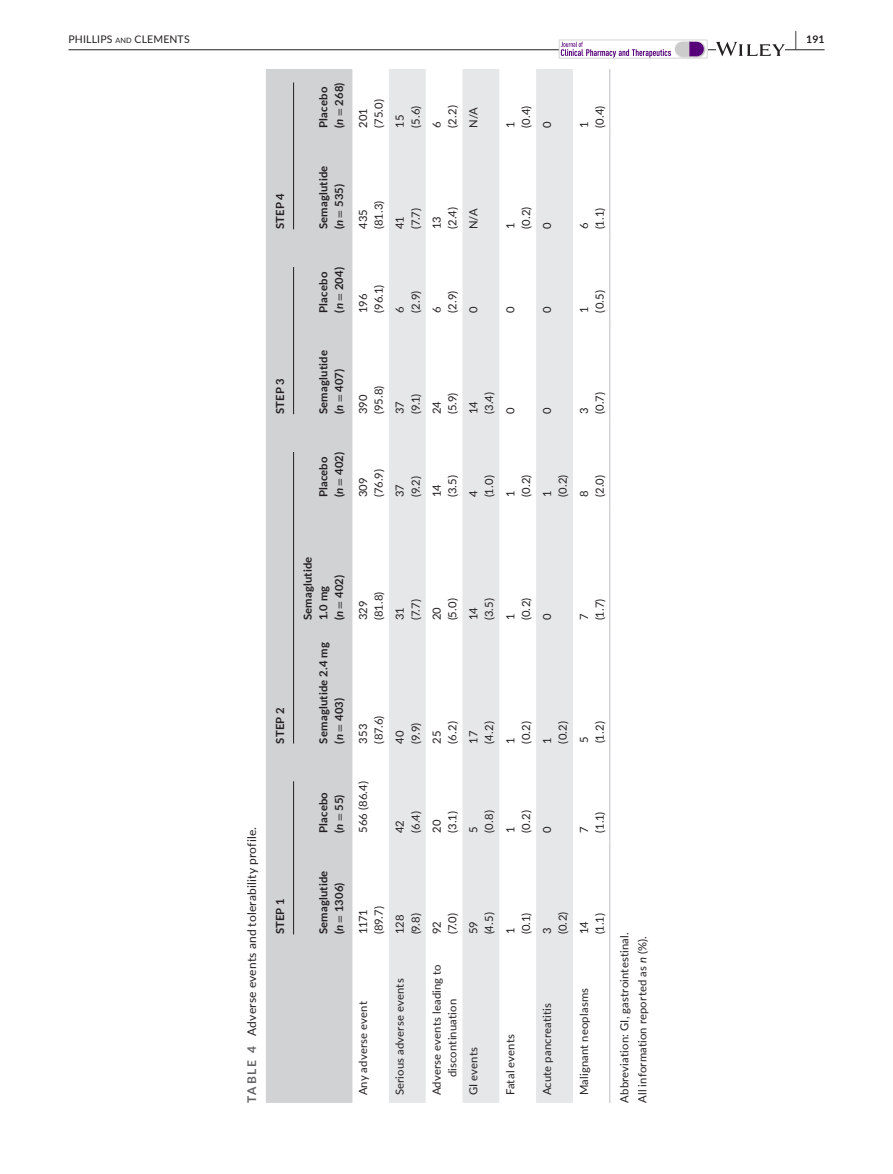
<style>
.page{position:relative;width:893px;height:1174px;background:#fff}
.page>*{position:absolute;margin:0;border:0;box-sizing:border-box;transform-origin:0 0}
.t1{font:12px "Lato";letter-spacing:.015em;color:#231f20}
.t2{font:11.25px/15.8px "Lato";letter-spacing:.015em;color:#231f20}
.t3{font:700 11.25px/15.8px "Lato";letter-spacing:.02em;color:#231f20}
.t4{font:10.5px "Lato";letter-spacing:.015em;color:#231f20}
.t5{font:700 10.5px "Lato";color:#231f20}
.s1{font-size:7.35px}
.s2{font-size:19.5px}
.s3{font-style:italic}
.s4{font-family:"STIX";font-weight:400}
.s5{font-weight:700;color:#636366}
</style>
<div class="page">
<hr style="left:68px;top:49px;width:756px;height:1px;background:#231f20">
<svg style="left:559px;top:40px;width:149px;height:19px"></svg>
<svg style="left:716px;top:42px;width:69px;height:14px"></svg>
<div style="left:266px;top:69px;width:86px;height:1033px;background:#d1d2d4"></div>
<svg style="left:389px;top:69px;width:184px;height:1033px;fill:#e6e7e9"></svg>
<hr style="left:609px;top:942px;width:1px;height:160px;background:#d1d2d4">
<hr style="left:609px;top:840px;width:1px;height:102px;background:#d1d2d4">
<hr style="left:609px;top:751px;width:1px;height:89px;background:#d1d2d4">
<hr style="left:609px;top:628px;width:1px;height:123px;background:#d1d2d4">
<hr style="left:609px;top:505px;width:1px;height:123px;background:#d1d2d4">
<hr style="left:609px;top:422px;width:1px;height:83px;background:#d1d2d4">
<hr style="left:609px;top:320px;width:1px;height:102px;background:#d1d2d4">
<hr style="left:609px;top:237px;width:1px;height:83px;background:#d1d2d4">
<hr style="left:609px;top:135px;width:1px;height:102px;background:#d1d2d4">
<hr style="left:609px;top:69px;width:1px;height:66px;background:#d1d2d4">
<hr style="left:293px;top:781px;width:1px;height:153px;background:#231f20">
<hr style="left:293px;top:452px;width:1px;height:291px;background:#231f20">
<hr style="left:293px;top:267px;width:1px;height:147px;background:#231f20">
<hr style="left:293px;top:83px;width:1px;height:146px;background:#231f20">
<p class="t4" style="left:68px;top:31px;width:123px">PHILLIPS <span class="s1">and</span> CLEMENTS</p>
<p class="t5" style="left:795px;top:31px;width:31px"><span class="s2">|</span> 191</p>
<p class="t3" style="left:272px;top:229px;width:38px;rotate:-90deg">STEP 4</p>
<p class="t3" style="left:272px;top:414px;width:38px;rotate:-90deg">STEP 3</p>
<p class="t3" style="left:315px;top:128px;width:47px;rotate:-90deg">Placebo (<span class="s3">n</span> <span class="s4">=</span> 268)</p>
<p class="t2" style="left:355px;top:128px;width:30px;rotate:-90deg">201 (75.0)</p>
<p class="t2" style="left:391px;top:128px;width:23px;rotate:-90deg">15 (5.6)</p>
<p class="t2" style="left:428px;top:128px;width:24px;rotate:-90deg">6 (2.2)</p>
<p class="t2" style="left:465px;top:128px;width:22px;rotate:-90deg">N/A</p>
<p class="t2" style="left:502px;top:128px;width:24px;rotate:-90deg">1 (0.4)</p>
<p class="t2" style="left:539px;top:128px;width:8px;rotate:-90deg">0</p>
<p class="t2" style="left:576px;top:128px;width:24px;rotate:-90deg">1 (0.4)</p>
<p class="t3" style="left:315px;top:229px;width:65px;rotate:-90deg">Semaglutide (<span class="s3">n</span> <span class="s4">=</span> 535)</p>
<p class="t2" style="left:355px;top:229px;width:30px;rotate:-90deg">435 (81.3)</p>
<p class="t2" style="left:391px;top:229px;width:23px;rotate:-90deg">41 (7.7)</p>
<p class="t2" style="left:428px;top:229px;width:24px;rotate:-90deg">13 (2.4)</p>
<p class="t2" style="left:465px;top:229px;width:22px;rotate:-90deg">N/A</p>
<p class="t3" style="left:315px;top:313px;width:47px;rotate:-90deg">Placebo (<span class="s3">n</span> <span class="s4">=</span> 204)</p>
<p class="t2" style="left:355px;top:313px;width:29px;rotate:-90deg">196 (96.1)</p>
<p class="t2" style="left:391px;top:313px;width:23px;rotate:-90deg">6 (2.9)</p>
<p class="t2" style="left:428px;top:313px;width:23px;rotate:-90deg">6 (2.9)</p>
<p class="t2" style="left:465px;top:313px;width:8px;rotate:-90deg">0</p>
<p class="t2" style="left:502px;top:229px;width:24px;rotate:-90deg">1 (0.2)</p>
<p class="t2" style="left:539px;top:229px;width:8px;rotate:-90deg">0</p>
<p class="t2" style="left:502px;top:313px;width:8px;rotate:-90deg">0</p>
<p class="t2" style="left:539px;top:313px;width:8px;rotate:-90deg">0</p>
<p class="t2" style="left:576px;top:229px;width:23px;rotate:-90deg">6 (1.1)</p>
<p class="t2" style="left:576px;top:313px;width:24px;rotate:-90deg">1 (0.5)</p>
<p class="t3" style="left:315px;top:414px;width:65px;rotate:-90deg">Semaglutide (<span class="s3">n</span> <span class="s4">=</span> 407)</p>
<p class="t2" style="left:355px;top:414px;width:30px;rotate:-90deg">390 (95.8)</p>
<p class="t2" style="left:391px;top:414px;width:22px;rotate:-90deg">37 (9.1)</p>
<p class="t2" style="left:428px;top:414px;width:23px;rotate:-90deg">24 (5.9)</p>
<p class="t2" style="left:465px;top:414px;width:24px;rotate:-90deg">14 (3.4)</p>
<p class="t2" style="left:502px;top:414px;width:8px;rotate:-90deg">0</p>
<p class="t2" style="left:539px;top:414px;width:8px;rotate:-90deg">0</p>
<p class="t2" style="left:576px;top:414px;width:24px;rotate:-90deg">3 (0.7)</p>
<p class="t3" style="left:315px;top:497px;width:47px;rotate:-90deg">Placebo (<span class="s3">n</span> <span class="s4">=</span> 402)</p>
<p class="t2" style="left:355px;top:497px;width:29px;rotate:-90deg">309 (76.9)</p>
<p class="t2" style="left:391px;top:497px;width:23px;rotate:-90deg">37 (9.2)</p>
<p class="t2" style="left:428px;top:497px;width:24px;rotate:-90deg">14 (3.5)</p>
<p class="t2" style="left:465px;top:497px;width:24px;rotate:-90deg">4 (1.0)</p>
<p class="t2" style="left:502px;top:497px;width:24px;rotate:-90deg">1 (0.2)</p>
<p class="t2" style="left:539px;top:497px;width:24px;rotate:-90deg">1 (0.2)</p>
<p class="t2" style="left:576px;top:497px;width:24px;rotate:-90deg">8 (2.0)</p>
<p class="t3" style="left:272px;top:743px;width:38px;rotate:-90deg">STEP 2</p>
<p class="t1" style="left:243px;top:1102px;width:277px;rotate:-90deg"><span class="s5">TABLE 4</span> Adverse events and tolerability profile.</p>
<p class="t3" style="left:272px;top:934px;width:38px;rotate:-90deg">STEP 1</p>
<p class="t3" style="left:299px;top:620px;width:65px;rotate:-90deg">Semaglutide<br>1.0 mg<br>(<span class="s3">n</span> <span class="s4">=</span> 402)</p>
<p class="t3" style="left:315px;top:743px;width:103px;rotate:-90deg">Semaglutide 2.4 mg (<span class="s3">n</span> <span class="s4">=</span> 403)</p>
<p class="t2" style="left:355px;top:620px;width:30px;rotate:-90deg">329 (81.8)</p>
<p class="t2" style="left:391px;top:620px;width:23px;rotate:-90deg">31 (7.7)</p>
<p class="t2" style="left:428px;top:620px;width:24px;rotate:-90deg">20 (5.0)</p>
<p class="t2" style="left:465px;top:620px;width:24px;rotate:-90deg">14 (3.5)</p>
<p class="t2" style="left:502px;top:620px;width:24px;rotate:-90deg">1 (0.2)</p>
<p class="t2" style="left:539px;top:620px;width:8px;rotate:-90deg">0</p>
<p class="t2" style="left:576px;top:620px;width:23px;rotate:-90deg">7 (1.7)</p>
<p class="t2" style="left:355px;top:743px;width:29px;rotate:-90deg">353 (87.6)</p>
<p class="t2" style="left:391px;top:743px;width:22px;rotate:-90deg">40 (9.9)</p>
<p class="t2" style="left:428px;top:743px;width:24px;rotate:-90deg">25 (6.2)</p>
<p class="t2" style="left:465px;top:743px;width:24px;rotate:-90deg">17 (4.2)</p>
<p class="t2" style="left:502px;top:743px;width:24px;rotate:-90deg">1 (0.2)</p>
<p class="t2" style="left:539px;top:743px;width:24px;rotate:-90deg">1 (0.2)</p>
<p class="t2" style="left:576px;top:743px;width:24px;rotate:-90deg">5 (1.2)</p>
<p class="t3" style="left:315px;top:833px;width:42px;rotate:-90deg">Placebo (<span class="s3">n</span> <span class="s4">=</span> 55)</p>
<p class="t2" style="left:355px;top:833px;width:53px;rotate:-90deg">566 (86.4)</p>
<p class="t2" style="left:391px;top:833px;width:23px;rotate:-90deg">42 (6.4)</p>
<p class="t2" style="left:428px;top:833px;width:23px;rotate:-90deg">20 (3.1)</p>
<p class="t2" style="left:465px;top:833px;width:24px;rotate:-90deg">5 (0.8)</p>
<p class="t2" style="left:502px;top:833px;width:24px;rotate:-90deg">1 (0.2)</p>
<p class="t2" style="left:539px;top:833px;width:8px;rotate:-90deg">0</p>
<p class="t2" style="left:576px;top:833px;width:23px;rotate:-90deg">7 (1.1)</p>
<p class="t3" style="left:315px;top:934px;width:65px;rotate:-90deg">Semaglutide (<span class="s3">n</span> <span class="s4">=</span> 1306)</p>
<p class="t2" style="left:355px;top:934px;width:30px;rotate:-90deg">1171 (89.7)</p>
<p class="t2" style="left:391px;top:934px;width:23px;rotate:-90deg">128 (9.8)</p>
<p class="t2" style="left:428px;top:934px;width:23px;rotate:-90deg">92 (7.0)</p>
<p class="t2" style="left:465px;top:934px;width:24px;rotate:-90deg">59 (4.5)</p>
<p class="t2" style="left:502px;top:934px;width:23px;rotate:-90deg">1 (0.1)</p>
<p class="t2" style="left:539px;top:934px;width:24px;rotate:-90deg">3 (0.2)</p>
<p class="t2" style="left:576px;top:934px;width:23px;rotate:-90deg">14 (1.1)</p>
<p class="t2" style="left:355px;top:1095px;width:95px;rotate:-90deg">Any adverse event</p>
<p class="t2" style="left:391px;top:1095px;width:118px;rotate:-90deg">Serious adverse events</p>
<p class="t2" style="left:428px;top:1077px;width:115px;text-indent:-18px;rotate:-90deg">Adverse events leading to discontinuation</p>
<p class="t2" style="left:465px;top:1095px;width:50px;rotate:-90deg">GI events</p>
<p class="t2" style="left:502px;top:1095px;width:63px;rotate:-90deg">Fatal events</p>
<p class="t2" style="left:539px;top:1095px;width:94px;rotate:-90deg">Acute pancreatitis</p>
<p class="t2" style="left:576px;top:1095px;width:109px;rotate:-90deg">Malignant neoplasms</p>
<p class="t2" style="left:615px;top:1102px;width:172px;line-height:18px;rotate:-90deg">Abbreviation: GI, gastrointestinal.<br>All information reported as <span class="s3">n</span> (%).</p>
</div>
